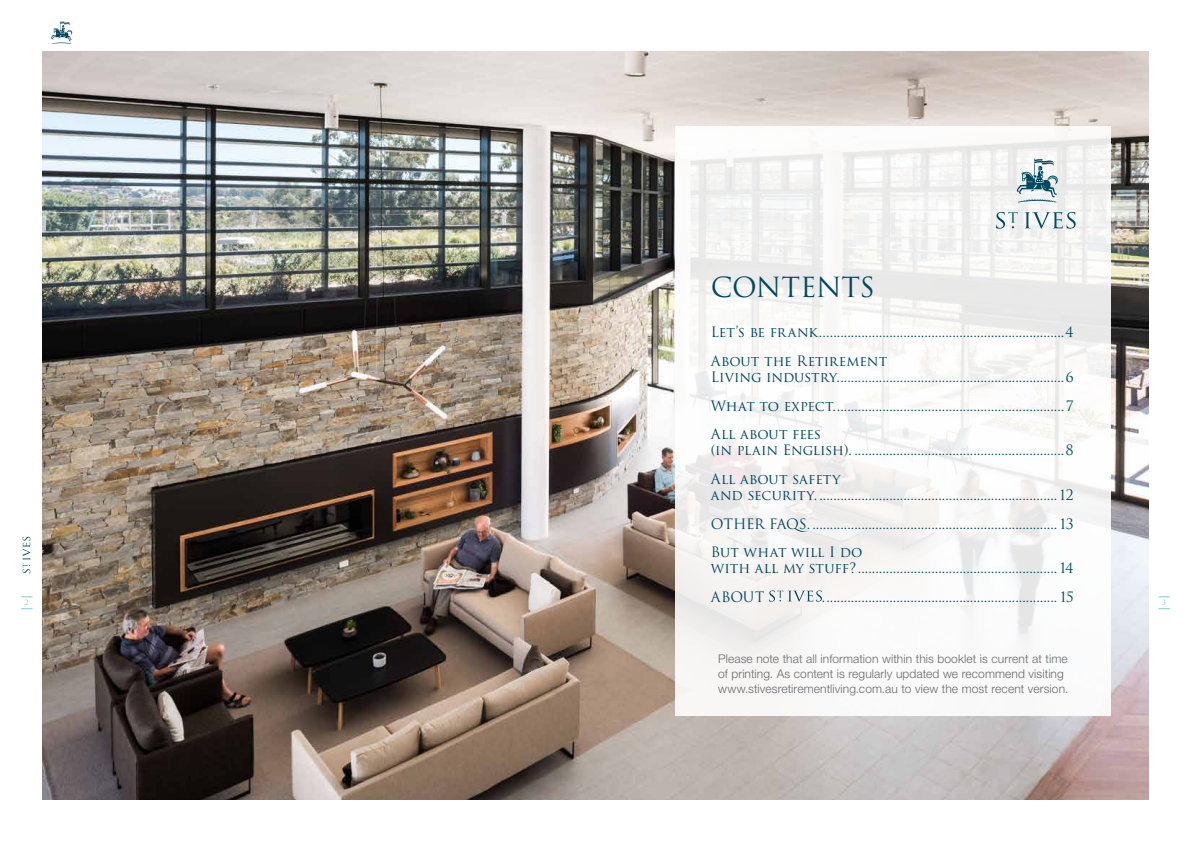
<style>
.page{position:relative;width:1191px;height:842px;background:#fff}
.page>*{position:absolute;margin:0;border:0;box-sizing:border-box;transform-origin:0 0}
.t1{font:27px "Trajan Pro";letter-spacing:-.02em;color:#00485f}
.t2{font:14px/28.1px "Trajan Pro 3";letter-spacing:-.01em;color:#00485f}
.t3{font:300 12px/15px "Helvetica Neue LT Pro";letter-spacing:.01em;color:#696a6d}
.t4{font:7px "Trajan Pro 3";color:#7dcdc8}
</style>
<div class="page">
<img style="left:43px;top:51px;width:1105px;height:748px">
<svg style="left:675px;top:126px;width:436px;height:590px"></svg>
<svg style="left:769px;top:590px;width:53px;height:12px"></svg>
<svg style="left:996px;top:159px;width:79px;height:70px"></svg>
<svg style="left:21px;top:597px;width:12px;height:1px"></svg>
<svg style="left:21px;top:608px;width:12px;height:1px"></svg>
<svg style="left:51px;top:21px;width:21px;height:23px"></svg>
<svg style="left:23px;top:537px;width:7px;height:36px"></svg>
<h1 class="t1" style="left:711px;top:270px;width:166px">CONTENTS</h1>
<p class="t2" style="left:711px;top:319px;width:364px">Let’s be frank......................................................................4<br>About the Retirement</p>
<p class="t2" style="left:711px;top:364px;width:364px;text-align:justify">Living industry.................................................................6<br>What to expect..................................................................7<br>All about fees</p>
<p class="t2" style="left:711px;top:437px;width:364px">(in plain English). ............................................................8<br>All about safety</p>
<p class="t2" style="left:711px;top:482px;width:364px;text-align:justify">and security. .................................................................... 12<br>OTHER FAQS. ...................................................................... 13<br>But what will I do</p>
<p class="t2" style="left:711px;top:555px;width:364px">with all my stuff?......................................................... 14<br>ABOUT</p>
<p class="t2" style="left:822px;top:583px;width:253px">................................................................... 15</p>
<p class="t4" style="left:25px;top:598px;width:5px">2</p>
<p class="t4" style="left:1162px;top:598px;width:5px">3</p>
<p class="t3" style="left:718px;top:650px;width:352px">Please note that all information within this booklet is current at time of printing. As content is regularly updated we recommend visiting www.stivesretirementliving.com.au to view the most recent version.</p>
</div>
